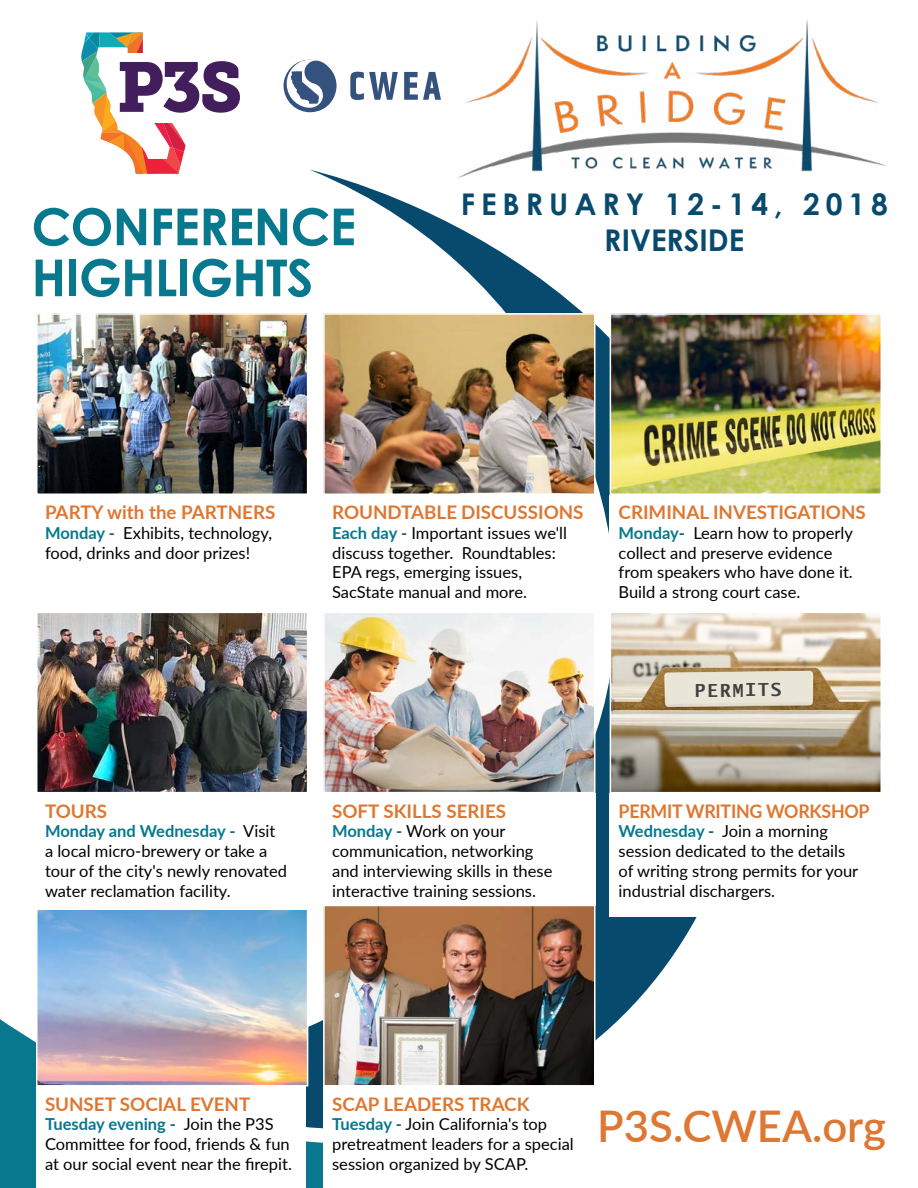
<style>
.page{position:relative;width:918px;height:1188px;background:#fff}
.page>*{position:absolute;margin:0;border:0;box-sizing:border-box;transform-origin:0 0}
.t1{font:700 51px/51px "Century Gothic";letter-spacing:-.015em;color:#07788d}
.t2{font:600 43.65px "Lato";color:#de7731}
.t3{font:700 29.85px/35.8px "Century Gothic";letter-spacing:.2em;color:#074a6d;text-align:center}
.t4{font:700 18.75px "Lato";color:#de7731}
.t5{font:700 18.75px "Lato";color:#de7731;scale:.95 1}
.t6{font:700 18px "Lucida Sans Typewriter";letter-spacing:.09em;color:#414042}
.t7{font:16.5px/19.8px "Lato";color:#000}
.s1{font-weight:700;color:#07788d}
.s2{font-weight:700;color:#074a6d}
</style>
<div class="page">
<svg style="left:0;top:1019px;width:36px;height:169px;background:#188195"></svg>
<svg style="left:306px;top:170px;width:391px;height:1018px"></svg>
<svg style="left:81px;top:32px;width:159px;height:142px"></svg>
<svg style="left:350px;top:72px;width:48px;height:28px"></svg>
<svg style="left:404px;top:72px;width:37px;height:28px"></svg>
<svg style="left:283px;top:59px;width:54px;height:53px"></svg>
<img style="left:39px;top:316px;width:266px;height:176px">
<div style="left:36px;top:313px;width:272px;height:182px;border:2px solid #fff"></div>
<img style="left:39px;top:615px;width:266px;height:175px">
<div style="left:36px;top:612px;width:272px;height:181px;border:2px solid #fff"></div>
<img style="left:39px;top:910px;width:266px;height:174px">
<div style="left:36px;top:905px;width:272px;height:182px;border:2px solid #fff"></div>
<img style="left:326px;top:316px;width:267px;height:176px">
<div style="left:323px;top:313px;width:273px;height:182px;border:2px solid #fff"></div>
<img style="left:326px;top:615px;width:267px;height:175px">
<div style="left:323px;top:612px;width:273px;height:181px;border:2px solid #fff"></div>
<img style="left:326px;top:908px;width:267px;height:176px">
<div style="left:323px;top:905px;width:273px;height:182px;border:2px solid #fff"></div>
<img style="left:613px;top:316px;width:266px;height:176px">
<div style="left:610px;top:313px;width:272px;height:182px;border:2px solid #fff"></div>
<img style="left:457px;top:19px;width:430px;height:161px">
<div style="left:36px;top:793px;width:269px;height:113px;background:#fff"></div>
<div style="left:323px;top:495px;width:270px;height:112px;background:#fff"></div>
<div style="left:323px;top:793px;width:272px;height:113px;background:#fff"></div>
<div style="left:323px;top:1087px;width:270px;height:101px;background:#fff"></div>
<div style="left:610px;top:495px;width:269px;height:123px;background:#fff"></div>
<div style="left:610px;top:793px;width:269px;height:123px;background:#fff"></div>
<img style="left:613px;top:615px;width:266px;height:175px">
<div style="left:610px;top:612px;width:272px;height:181px;border:2px solid #fff"></div>
<div style="left:667px;top:671px;width:145px;height:33px;background:#e9e6d7"></div>
<h1 class="t1" style="left:32px;top:199px;width:326px">CONFERENCE<br>HIGHLIGHTS</h1>
<h3 class="t3" style="left:461px;top:185px;width:429px">FEBRUARY 12-14, 2018<br>RIVERSIDE</h3>
<p class="t4" style="left:45px;top:498px;width:232px">PARTY with the PARTNERS</p>
<p class="t7" style="left:45px;top:522px;width:229px"><span class="s1">Monday</span> <span class="s2">-</span> Exhibits, technology, food, drinks and door prizes!</p>
<p class="t4" style="left:45px;top:797px;width:64px">TOURS</p>
<p class="t7" style="left:45px;top:821px;width:244px"><span class="s1">Monday and Wednesday</span> <span class="s2">-</span> Visit a local micro-brewery or take a tour of the city's newly renovated water reclamation facility.</p>
<p class="t4" style="left:332px;top:498px;width:253px">ROUNDTABLE DISCUSSIONS</p>
<p class="t7" style="left:332px;top:522px;width:236px"><span class="s1">Each day</span> <span class="s2">-</span> Important issues we'll discuss together. Roundtables:<br>EPA regs, emerging issues,<br>SacState manual and more.</p>
<p class="t4" style="left:619px;top:498px;width:249px">CRIMINAL INVESTIGATIONS</p>
<p class="t7" style="left:619px;top:522px;width:236px"><span class="s1">Monday</span><span class="s2">-</span> Learn how to properly collect and preserve evidence from speakers who have done it.<br>Build a strong court case.</p>
<p class="t6" style="left:695px;top:680px;width:88px">PERMITS</p>
<p class="t4" style="left:332px;top:797px;width:175px">SOFT SKILLS SERIES</p>
<p class="t7" style="left:332px;top:821px;width:222px"><span class="s1">Monday</span> <span class="s2">-</span> Work on your communication, networking and interviewing skills in these interactive training sessions.</p>
<p class="t5" style="left:619px;top:797px;width:266px">PERMIT WRITING WORKSHOP</p>
<p class="t7" style="left:619px;top:821px;width:241px"><span class="s1">Wednesday</span> <span class="s2">-</span> Join a morning session dedicated to the details of writing strong permits for your industrial dischargers.</p>
<p class="t4" style="left:45px;top:1090px;width:207px">SUNSET SOCIAL EVENT</p>
<p class="t7" style="left:45px;top:1114px;width:248px"><span class="s1">Tuesday evening</span> <span class="s2">-</span> Join the P3S<br>Committee for food, friends &amp; fun at our social event near the firepit.</p>
<p class="t4" style="left:332px;top:1090px;width:199px">SCAP LEADERS TRACK</p>
<p class="t7" style="left:332px;top:1114px;width:243px"><span class="s1">Tuesday</span> <span class="s2">-</span> Join California's top pretreatment leaders for a special session organized by SCAP.</p>
<h2 class="t2" style="left:597px;top:1095px;width:290px">P3S.CWEA.org</h2>
</div>
